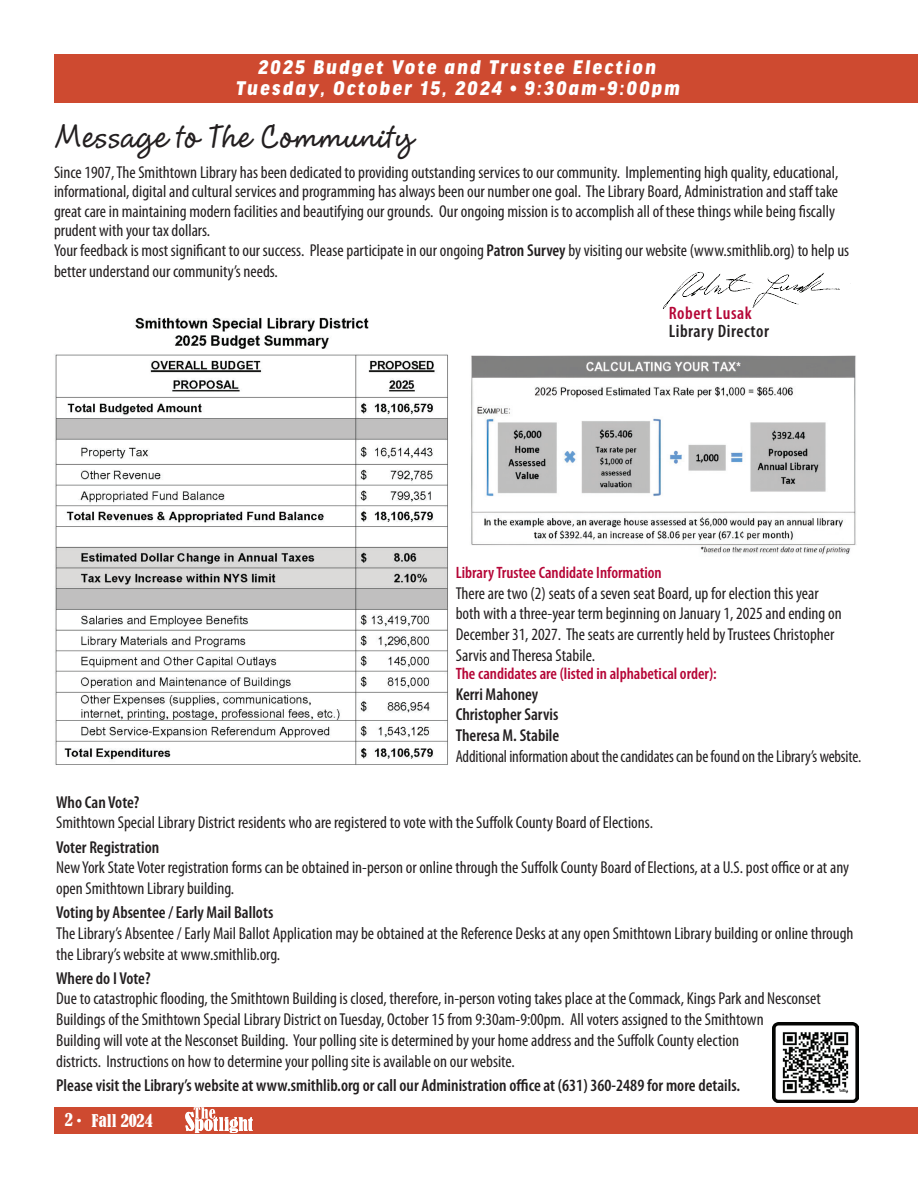
<style>
.page{position:relative;width:918px;height:1188px;background:#fff}
.page>*{position:absolute;margin:0;border:0;box-sizing:border-box;transform-origin:0 0}
.t1{font:700 30px "Cluff Hmk";color:#231f20}
.t2{font:italic 900 21px "Good Headline Pro";letter-spacing:.11em;color:#fff}
.t3{font:600 condensed 18px "Myriad Pro";letter-spacing:.03em;color:#231f20}
.t4{font:600 condensed 18px "Myriad Pro";letter-spacing:.03em;color:#b50536}
.t5{font:condensed 17.25px/20.7px "Myriad Pro";color:#231f20}
.t6{font:600 condensed 17.25px/20.7px "Myriad Pro";color:#231f20}
.t7{font:condensed 17.25px "Myriad Pro";color:#231f20;scale:.96 1}
.t8{font:600 condensed 16.5px "Myriad Pro";color:#b50536}
.t9{font:condensed 16.5px "Bernard";letter-spacing:.03em;color:#fff}
.s1{font-weight:600}
</style>
<div class="page">
<div style="left:54px;top:54px;width:808px;height:49px;background:#ce4a30"></div>
<div style="left:857px;top:54px;width:61px;height:49px;background:#ce4a30"></div>
<img style="left:662px;top:271px;width:189px;height:38px">
<img style="left:772px;top:1023px;width:87px;height:80px">
<img style="left:55px;top:317px;width:393px;height:448px">
<img style="left:471px;top:355px;width:386px;height:199px">
<div style="left:54px;top:1107px;width:864px;height:27px;background:#ce4a30"></div>
<svg style="left:185px;top:1107px;width:68px;height:26px"></svg>
<p class="t2" style="left:258px;top:58px;width:399px">2025 Budget Vote and Trustee Election</p>
<p class="t2" style="left:236px;top:78px;width:445px">Tuesday, October 15, 2024 • 9:30am-9:00pm</p>
<h1 class="t1" style="left:54px;top:118px;width:360px">Message to The Community</h1>
<p class="t5" style="left:54px;top:162px;width:797px;line-height:19.8px">Since 1907, The Smithtown Library has been dedicated to providing outstanding services to our community. Implementing high quality, educational, informational, digital and cultural services and programming has always been our number one goal. The Library Board, Administration and staff take great care in maintaining modern facilities and beautifying our grounds. Our ongoing mission is to accomplish all of these things while being fiscally prudent with your tax dollars.<br>Your feedback is most significant to our success. Please participate in our ongoing <span class="s1">Patron Survey</span> by visiting our website (www.smithlib.org) to help us better understand our community’s needs.</p>
<p class="t4" style="left:669px;top:302px;width:85px">Robert Lusak</p>
<p class="t3" style="left:669px;top:320px;width:102px">Library Director</p>
<p class="t8" style="left:456px;top:562px;width:208px">Library Trustee Candidate Information</p>
<p class="t5" style="left:456px;top:583px;width:388px">There are two (2) seats of a seven seat Board, up for election this year both with a three-year term beginning on January 1, 2025 and ending on December 31, 2027. The seats are currently held by Trustees Christopher Sarvis and Theresa Stabile.</p>
<p class="t8" style="left:456px;top:663px;width:263px">The candidates are (listed in alphabetical order):</p>
<p class="t6" style="left:456px;top:683px;width:105px">Kerri Mahoney<br>Christopher Sarvis<br>Theresa M. Stabile</p>
<p class="t7" style="left:456px;top:746px;width:424px">Additional information about the candidates can be found on the Library’s website.</p>
<p class="t6" style="left:56px;top:791px;width:85px">Who Can Vote?</p>
<p class="t5" style="left:56px;top:812px;width:598px">Smithtown Special Library District residents who are registered to vote with the Suffolk County Board of Elections.</p>
<p class="t6" style="left:56px;top:836px;width:105px">Voter Registration</p>
<p class="t5" style="left:56px;top:857px;width:795px">New York State Voter registration forms can be obtained in-person or online through the Suffolk County Board of Elections, at a U.S. post office or at any open Smithtown Library building.</p>
<p class="t6" style="left:56px;top:902px;width:219px">Voting by Absentee / Early Mail Ballots</p>
<p class="t5" style="left:56px;top:923px;width:799px">The Library’s Absentee / Early Mail Ballot Application may be obtained at the Reference Desks at any open Smithtown Library building or online through the Library’s website at www.smithlib.org.</p>
<p class="t6" style="left:56px;top:967px;width:96px">Where do I Vote?</p>
<p class="t5" style="left:56px;top:988px;width:766px">Due to catastrophic flooding, the Smithtown Building is closed, therefore, in-person voting takes place at the Commack, Kings Park and Nesconset Buildings of the Smithtown Special Library District on Tuesday, October 15 from 9:30am-9:00pm. All voters assigned to the Smithtown<br>Building will vote at the Nesconset Building. Your polling site is determined by your home address and the Suffolk County election<br>districts. Instructions on how to determine your polling site is available on our website.</p>
<p class="t6" style="left:56px;top:1074px;width:686px">Please visit the Library’s website at www.smithlib.org or call our Administration office at (631) 360-2489 for more details.</p>
<p class="t9" style="left:65px;top:1111px;width:90px">2 • Fall 202 4</p>
</div>
